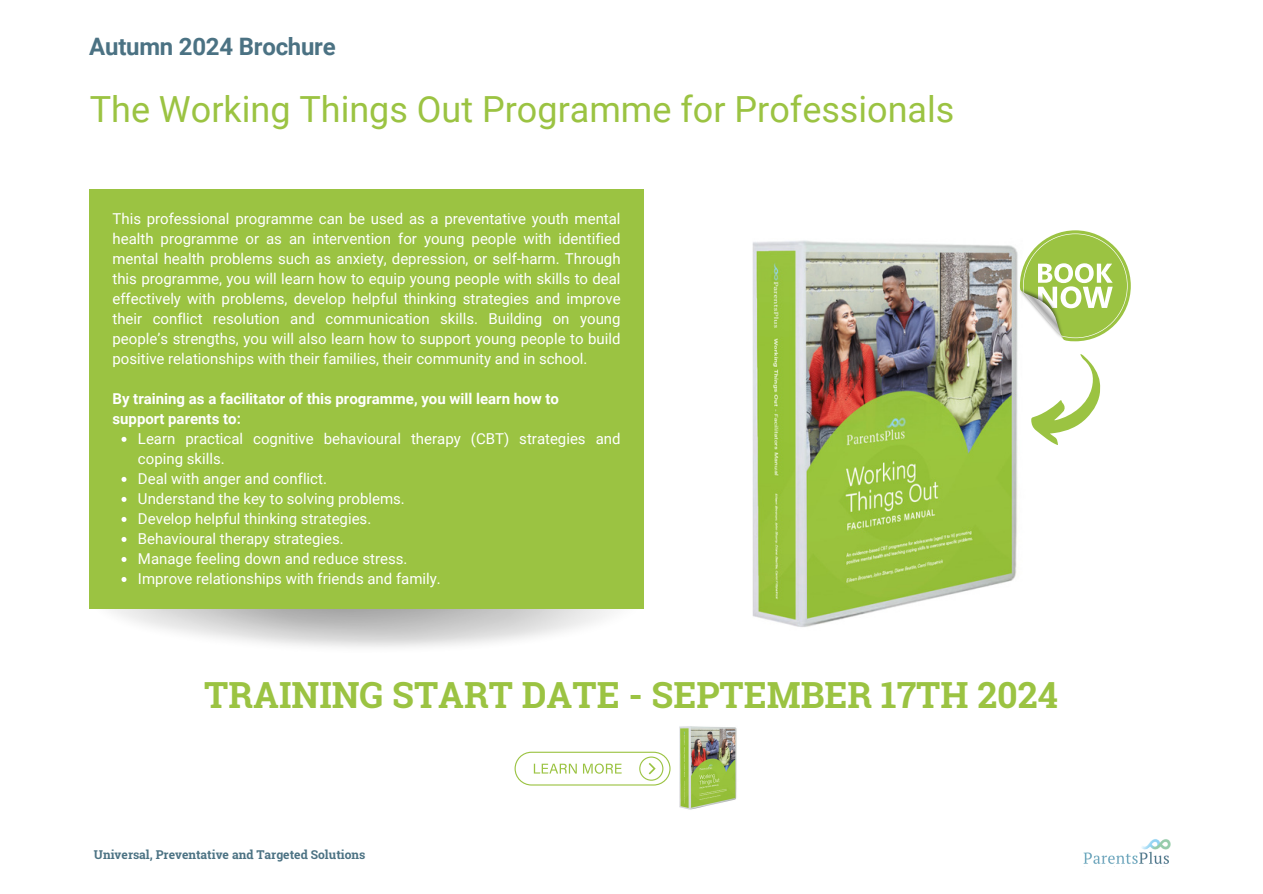
<style>
.page{position:relative;width:1263px;height:894px;background:#fff}
.page>*{position:absolute;margin:0;border:0;box-sizing:border-box;transform-origin:0 0}
.t1{font:36px "Roboto";color:#9bc342}
.t2{font:700 36px "Roboto Slab";color:#9bc342}
.t3{font:700 24px "Roboto";letter-spacing:-.01em;color:#4b7283}
.t4{font:15px/20px "Roboto";color:#fff;text-align:justify}
.t5{font:700 15px/20px "Roboto";color:#fff}
.t6{font:700 12.15px "Roboto Slab";color:#4b7283}
</style>
<div class="page">
<img style="left:752px;top:240px;width:322px;height:387px">
<img style="left:90px;top:608px;width:554px;height:40px">
<div style="left:89px;top:190px;width:555px;height:418px;background:#9bc342"></div>
<svg style="left:121px;top:436px;width:5px;height:5px"></svg>
<svg style="left:121px;top:476px;width:5px;height:5px"></svg>
<svg style="left:121px;top:496px;width:5px;height:5px"></svg>
<svg style="left:121px;top:517px;width:5px;height:4px"></svg>
<svg style="left:121px;top:537px;width:5px;height:4px"></svg>
<svg style="left:121px;top:557px;width:5px;height:4px"></svg>
<svg style="left:121px;top:577px;width:5px;height:4px"></svg>
<img style="left:670px;top:726px;width:67px;height:84px">
<svg style="left:515px;top:751px;width:155px;height:34px"></svg>
<img style="left:1017px;top:286px;width:3px;height:55px">
<svg style="left:1020px;top:230px;width:111px;height:111px"></svg>
<svg style="left:1030px;top:352px;width:71px;height:94px"></svg>
<img style="left:1083px;top:839px;width:88px;height:25px">
<h2 class="t3" style="left:89px;top:33px;width:248px">Autumn 2024 Brochure</h2>
<h1 class="t1" style="left:90px;top:89px;width:866px">The Working Things Out Programme for Professionals</h1>
<p class="t4" style="left:112px;top:208px;width:510px">This professional programme can be used as a preventative youth mental health programme or as an intervention for young people with identified mental health problems such as anxiety, depression, or self-harm. Through this programme, you will learn how to equip young people with skills to deal effectively with problems, develop helpful thinking strategies and improve their conflict resolution and communication skills. Building on young people’s strengths, you will also learn how to support young people to build positive relationships with their families, their community and in school.</p>
<p class="t5" style="left:112px;top:388px;width:448px">By training as a facilitator of this programme, you will learn how to support parents to:</p>
<p class="t4" style="left:138px;top:428px;width:484px;text-align:left">Learn practical cognitive behavioural therapy (CBT) strategies and coping skills.<br>Deal with anger and conflict.<br>Understand the key to solving problems.<br>Develop helpful thinking strategies.<br>Behavioural therapy strategies.<br>Manage feeling down and reduce stress.<br>Improve relationships with friends and family.</p>
<h1 class="t2" style="left:204px;top:670px;width:855px">TRAINING START DATE - SEPTEMBER 17TH 2024</h1>
<p class="t6" style="left:94px;top:846px;width:273px">Universal, Preventative and Targeted Solutions</p>
</div>
